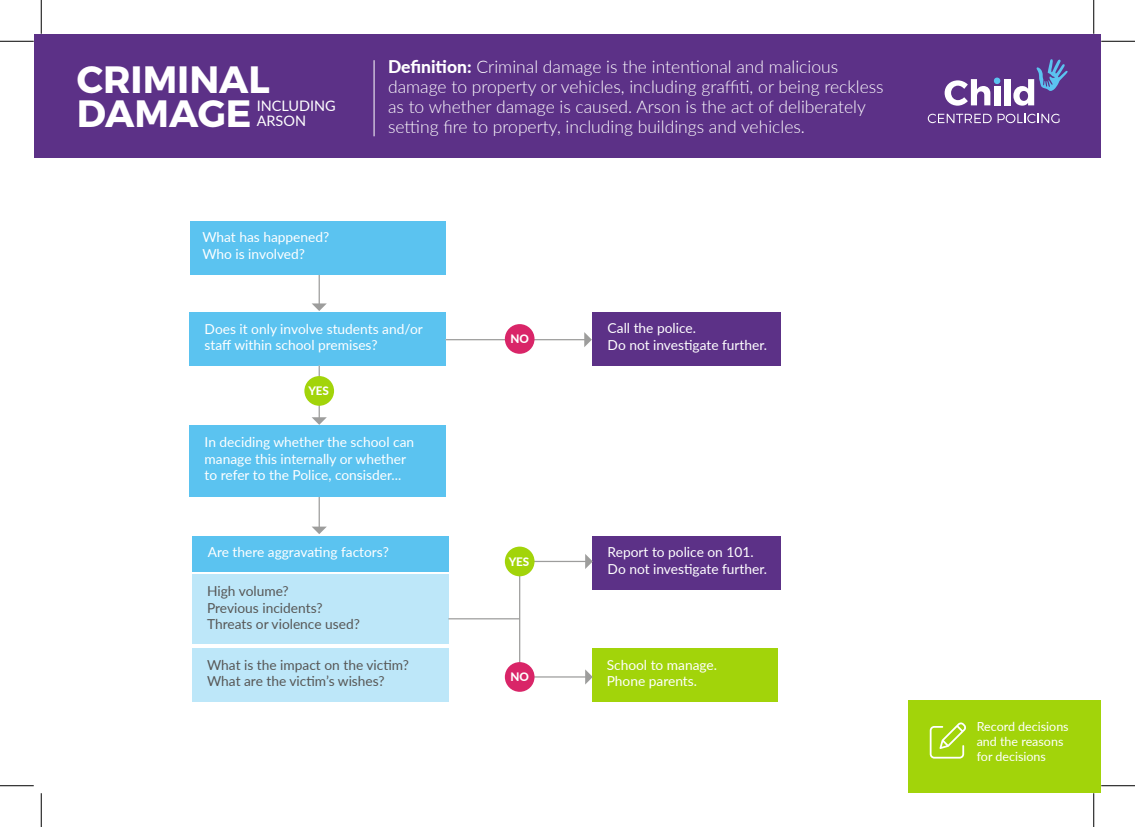
<style>
.page{position:relative;width:1135px;height:827px;background:#fff}
.page>*{position:absolute;margin:0;border:0;box-sizing:border-box;transform-origin:0 0}
.t1{font:700 38px/33.8px "Montserrat";color:#fff}
.t2{font:300 17.5px/20px "Lato";color:#fff}
.t3{font:14.5px/15.5px "Lato";color:#fff}
.t4{font:13.75px/16.5px "Lato";color:#fff}
.t5{font:13.75px/16.5px "Lato";color:#575756}
.t6{font:12.5px/15px "Lato";color:#fff}
.t7{font:800 11.62px "Lato";color:#fff}
.s1{font-weight:800}
</style>
<div class="page">
<div style="left:34px;top:34px;width:1067px;height:123px;background:#5c3187"></div>
<svg style="left:928px;top:114px;width:131px;height:9px"></svg>
<svg style="left:945px;top:78px;width:55px;height:28px"></svg>
<div style="left:994px;top:86px;width:6px;height:19px;background:#fff"></div>
<div style="left:1004px;top:79px;width:7px;height:26px;background:#fff"></div>
<svg style="left:1013px;top:59px;width:55px;height:47px"></svg>
<hr style="left:374px;top:60px;width:1px;height:76px;background:#fff">
<div style="left:908px;top:700px;width:193px;height:92px;background:#a2d40a"></div>
<svg style="left:930px;top:722px;width:36px;height:36px"></svg>
<hr style="left:319px;top:273px;width:1px;height:31px;background:#9d9d9c">
<svg style="left:312px;top:303px;width:15px;height:8px"></svg>
<hr style="left:319px;top:496px;width:1px;height:31px;background:#9d9d9c">
<svg style="left:312px;top:526px;width:15px;height:8px"></svg>
<div style="left:190px;top:221px;width:256px;height:54px;background:#5bc3f0"></div>
<div style="left:190px;top:312px;width:256px;height:53px;background:#5bc3f0"></div>
<div style="left:190px;top:425px;width:256px;height:72px;background:#5bc3f0"></div>
<hr style="left:446px;top:339px;width:139px;height:1px;background:#9d9d9c">
<svg style="left:584px;top:332px;width:8px;height:15px"></svg>
<div style="left:593px;top:312px;width:188px;height:53px;background:#5c3187"></div>
<div style="left:593px;top:536px;width:188px;height:53px;background:#5c3187"></div>
<div style="left:592px;top:648px;width:186px;height:54px;background:#a2d40a"></div>
<div style="left:192px;top:574px;width:256px;height:70px;background:#bde7f9"></div>
<div style="left:192px;top:648px;width:256px;height:53px;background:#bde7f9"></div>
<div style="left:192px;top:536px;width:256px;height:35px;background:#5bc3f0"></div>
<hr style="left:319px;top:365px;width:1px;height:53px;background:#9d9d9c">
<svg style="left:312px;top:417px;width:15px;height:8px"></svg>
<div style="left:304px;top:376px;width:30px;height:30px;background:#a2d40a;border-radius:50%"></div>
<div style="left:505px;top:324px;width:29px;height:30px;background:#d92568;border-radius:50%"></div>
<div style="left:519px;top:561px;width:68px;height:116px;border:1px solid #9d9d9c"></div>
<svg style="left:585px;top:554px;width:8px;height:15px"></svg>
<svg style="left:585px;top:669px;width:8px;height:15px"></svg>
<hr style="left:448px;top:618px;width:72px;height:1px;background:#9d9d9c">
<div style="left:505px;top:546px;width:29px;height:30px;background:#a2d40a;border-radius:50%"></div>
<div style="left:505px;top:662px;width:29px;height:29px;background:#d92568;border-radius:50%"></div>
<hr style="left:0;top:41px;width:34px;height:1px;background:#000">
<hr style="left:1101px;top:41px;width:34px;height:1px;background:#000">
<hr style="left:0;top:785px;width:34px;height:1px;background:#000">
<hr style="left:1101px;top:785px;width:34px;height:1px;background:#000">
<hr style="left:41px;top:0;width:1px;height:34px;background:#000">
<hr style="left:41px;top:793px;width:1px;height:34px;background:#000">
<hr style="left:1093px;top:0;width:1px;height:34px;background:#000">
<hr style="left:1093px;top:793px;width:1px;height:34px;background:#000">
<h1 class="t1" style="left:77px;top:63px;width:195px">CRIMINAL<br>DAMAGE</h1>
<p class="t2" style="left:388px;top:56px;width:497px"><span class="s1">Definition:</span> Criminal damage is the intentional and malicious damage to property or vehicles, including graffiti, or being reckless as to whether damage is caused. Arson is the act of deliberately setting fire to property, including buildings and vehicles.</p>
<p class="t3" style="left:257px;top:97px;width:81px">INCLUDING<br>ARSON</p>
<p class="t4" style="left:202px;top:229px;width:128px">What has happened?<br>Who is involved?</p>
<p class="t4" style="left:205px;top:320px;width:220px">Does it only involve students and/or staff within school premises?</p>
<p class="t7" style="left:308px;top:382px;width:22px">YES</p>
<p class="t4" style="left:205px;top:433px;width:211px">In deciding whether the school can manage this internally or whether to refer to the Police, consisder...</p>
<p class="t4" style="left:208px;top:543px;width:183px">Are there aggravating factors?</p>
<p class="t5" style="left:207px;top:582px;width:154px">High volume?<br>Previous incidents?<br>Threats or violence used?</p>
<p class="t5" style="left:207px;top:655px;width:203px">What is the impact on the victim?<br>What are the victim’s wishes?</p>
<p class="t7" style="left:510px;top:330px;width:20px">NO</p>
<p class="t7" style="left:509px;top:553px;width:22px">YES</p>
<p class="t7" style="left:510px;top:668px;width:20px">NO</p>
<p class="t4" style="left:608px;top:319px;width:161px">Call the police.<br>Do not investigate further.</p>
<p class="t4" style="left:608px;top:543px;width:161px">Report to police on 101.<br>Do not investigate further.</p>
<p class="t4" style="left:607px;top:656px;width:112px">School to manage.<br>Phone parents.</p>
<p class="t6" style="left:977px;top:718px;width:93px">Record decisions and the reasons for decisions</p>
</div>
